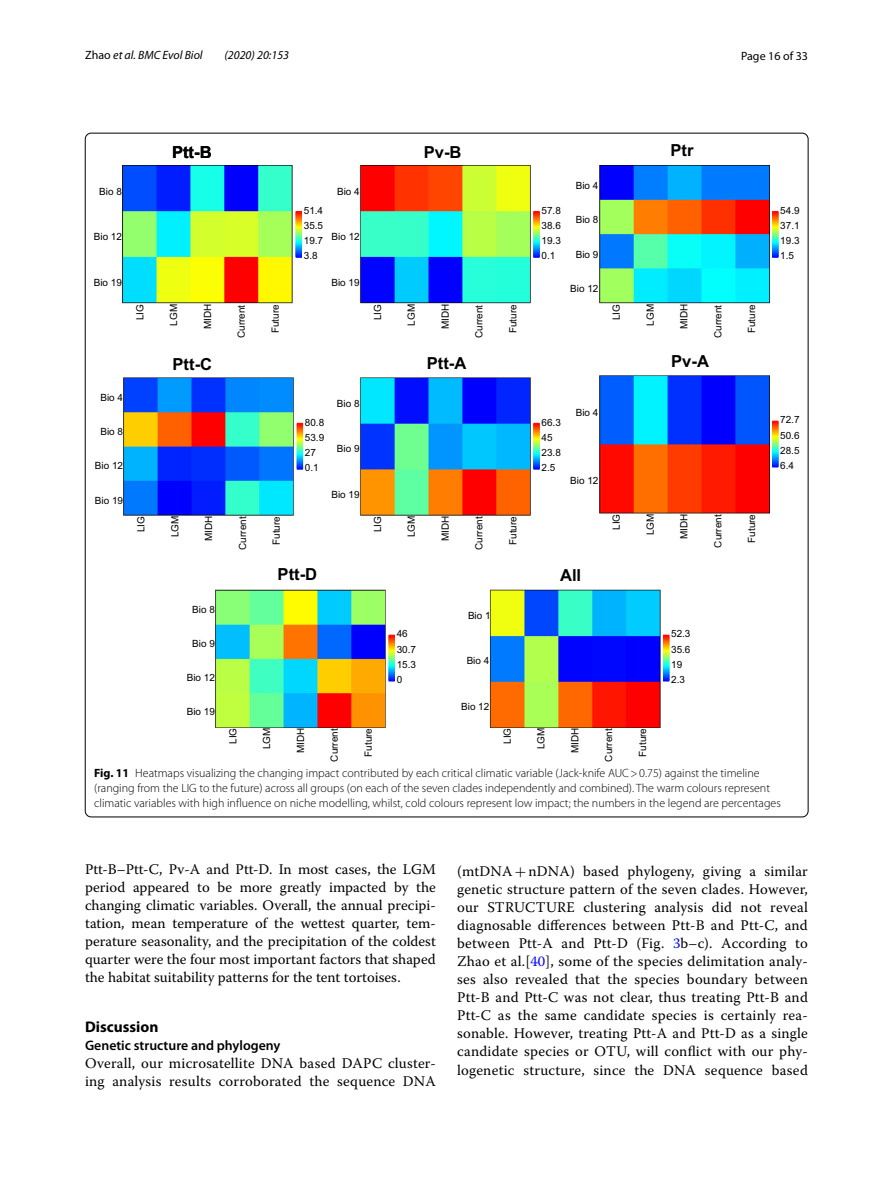
<style>
.page{position:relative;width:893px;height:1187px;background:#fff}
.page>*{position:absolute;margin:0;border:0;box-sizing:border-box;transform-origin:0 0}
.t1{font:16.65px "Arial Bold MT11";color:#000}
.t2{font:700 15.45px "Myriad Pro";color:#000}
.t3{font:14.7px/18px "Warnock Pro";letter-spacing:.015em;color:#000;text-align:justify}
.t4{font:600 13.8px "Myriad Pro";color:#000}
.t5{font:300 12px/15px "Myriad Pro";color:#000}
.t6{font:italic 12px "Myriad Pro";color:#000}
.t7{font:12px "Myriad Pro";color:#000}
.t8{font:9.9px "Arial MT12";color:#000}
.s1{font-style:normal}
.s2{font-weight:700}
.s3{font-family:"MTSY"}
.s4{color:#00f}
</style>
<div class="page">
<img style="left:123px;top:166px;width:647px;height:561px">
<svg style="left:296px;top:211px;width:6px;height:47px"></svg>
<svg style="left:533px;top:211px;width:7px;height:47px"></svg>
<svg style="left:772px;top:211px;width:6px;height:47px"></svg>
<svg style="left:297px;top:423px;width:6px;height:46px"></svg>
<svg style="left:533px;top:423px;width:7px;height:46px"></svg>
<svg style="left:772px;top:420px;width:6px;height:47px"></svg>
<svg style="left:389px;top:634px;width:6px;height:47px"></svg>
<svg style="left:663px;top:634px;width:6px;height:47px"></svg>
<p class="t6" style="left:85px;top:48px;width:119px"><span class="s1">Zhao</span> et al. BMC Evol Biol</p>
<p class="t6" style="left:225px;top:48px;width:66px">(2020) 20:153</p>
<p class="t7" style="left:741px;top:48px;width:68px">Page 16 of 33</p>
<p class="t8" style="left:99px;top:185px;width:24px">Bio 8</p>
<p class="t8" style="left:94px;top:230px;width:30px">Bio 12</p>
<p class="t8" style="left:94px;top:276px;width:30px">Bio 19</p>
<p class="t8" style="left:100px;top:391px;width:24px">Bio 4</p>
<p class="t8" style="left:100px;top:425px;width:24px">Bio 8</p>
<p class="t8" style="left:95px;top:459px;width:30px">Bio 12</p>
<p class="t8" style="left:95px;top:493px;width:30px">Bio 19</p>
<p class="t1" style="left:183px;top:141px;width:18px">tt-</p>
<p class="t1" style="left:424px;top:141px;width:39px">Pv-B</p>
<p class="t1" style="left:670px;top:139px;width:25px">Ptr</p>
<p class="t1" style="left:172px;top:141px;width:41px">P B</p>
<p class="t8" style="left:133px;top:320px;width:18px;rotate:-90deg">LIG</p>
<p class="t8" style="left:167px;top:325px;width:23px;rotate:-90deg">LGM</p>
<p class="t8" style="left:201px;top:329px;width:27px;rotate:-90deg">MIDH</p>
<p class="t8" style="left:235px;top:338px;width:35px;rotate:-90deg">Current</p>
<p class="t8" style="left:269px;top:333px;width:30px;rotate:-90deg">Future</p>
<p class="t8" style="left:304px;top:204px;width:21px">51.4</p>
<p class="t8" style="left:304px;top:219px;width:21px">35.5</p>
<p class="t8" style="left:304px;top:234px;width:21px">19.7</p>
<p class="t8" style="left:304px;top:249px;width:15px">3.8</p>
<p class="t8" style="left:337px;top:185px;width:24px">Bio 4</p>
<p class="t8" style="left:332px;top:230px;width:30px">Bio 12</p>
<p class="t8" style="left:331px;top:276px;width:30px">Bio 19</p>
<p class="t8" style="left:541px;top:204px;width:21px">57.8</p>
<p class="t8" style="left:541px;top:219px;width:21px">38.6</p>
<p class="t8" style="left:541px;top:234px;width:21px">19.3</p>
<p class="t8" style="left:541px;top:249px;width:15px">0.1</p>
<p class="t8" style="left:576px;top:179px;width:24px">Bio 4</p>
<p class="t8" style="left:576px;top:213px;width:24px">Bio 8</p>
<p class="t8" style="left:576px;top:247px;width:24px">Bio 9</p>
<p class="t8" style="left:570px;top:282px;width:30px">Bio 12</p>
<p class="t8" style="left:371px;top:320px;width:18px;rotate:-90deg">LIG</p>
<p class="t8" style="left:405px;top:325px;width:23px;rotate:-90deg">LGM</p>
<p class="t8" style="left:439px;top:329px;width:27px;rotate:-90deg">MIDH</p>
<p class="t8" style="left:473px;top:338px;width:35px;rotate:-90deg">Current</p>
<p class="t8" style="left:506px;top:333px;width:30px;rotate:-90deg">Future</p>
<p class="t8" style="left:610px;top:320px;width:18px;rotate:-90deg">LIG</p>
<p class="t8" style="left:644px;top:325px;width:23px;rotate:-90deg">LGM</p>
<p class="t8" style="left:678px;top:329px;width:27px;rotate:-90deg">MIDH</p>
<p class="t8" style="left:711px;top:338px;width:35px;rotate:-90deg">Current</p>
<p class="t8" style="left:745px;top:333px;width:30px;rotate:-90deg">Future</p>
<p class="t1" style="left:173px;top:352px;width:41px">Ptt-C</p>
<p class="t1" style="left:427px;top:352px;width:41px">Ptt-A</p>
<p class="t1" style="left:671px;top:350px;width:39px">Pv-A</p>
<p class="t8" style="left:135px;top:532px;width:18px;rotate:-90deg">LIG</p>
<p class="t8" style="left:168px;top:537px;width:23px;rotate:-90deg">LGM</p>
<p class="t8" style="left:202px;top:541px;width:27px;rotate:-90deg">MIDH</p>
<p class="t8" style="left:236px;top:549px;width:35px;rotate:-90deg">Current</p>
<p class="t8" style="left:270px;top:545px;width:30px;rotate:-90deg">Future</p>
<p class="t8" style="left:305px;top:415px;width:21px">80.8</p>
<p class="t8" style="left:305px;top:430px;width:21px">53.9</p>
<p class="t8" style="left:305px;top:446px;width:13px">27</p>
<p class="t8" style="left:305px;top:461px;width:15px">0.1</p>
<p class="t8" style="left:337px;top:396px;width:24px">Bio 8</p>
<p class="t8" style="left:337px;top:442px;width:24px">Bio 9</p>
<p class="t8" style="left:331px;top:488px;width:30px">Bio 19</p>
<p class="t8" style="left:541px;top:415px;width:21px">66.3</p>
<p class="t8" style="left:541px;top:430px;width:13px">45</p>
<p class="t8" style="left:541px;top:446px;width:21px">23.8</p>
<p class="t8" style="left:541px;top:461px;width:15px">2.5</p>
<p class="t8" style="left:576px;top:406px;width:24px">Bio 4</p>
<p class="t8" style="left:570px;top:474px;width:30px">Bio 12</p>
<p class="t8" style="left:371px;top:532px;width:18px;rotate:-90deg">LIG</p>
<p class="t8" style="left:405px;top:537px;width:23px;rotate:-90deg">LGM</p>
<p class="t8" style="left:439px;top:541px;width:27px;rotate:-90deg">MIDH</p>
<p class="t8" style="left:473px;top:549px;width:35px;rotate:-90deg">Current</p>
<p class="t8" style="left:506px;top:545px;width:30px;rotate:-90deg">Future</p>
<p class="t8" style="left:192px;top:603px;width:24px">Bio 8</p>
<p class="t8" style="left:192px;top:637px;width:24px">Bio 9</p>
<p class="t8" style="left:187px;top:671px;width:30px">Bio 12</p>
<p class="t8" style="left:187px;top:705px;width:30px">Bio 19</p>
<p class="t1" style="left:278px;top:563px;width:41px">Ptt-D</p>
<p class="t1" style="left:560px;top:563px;width:23px">All</p>
<p class="t8" style="left:397px;top:627px;width:13px">46</p>
<p class="t8" style="left:397px;top:642px;width:21px">30.7</p>
<p class="t8" style="left:397px;top:657px;width:21px">15.3</p>
<p class="t8" style="left:397px;top:673px;width:7px">0</p>
<p class="t8" style="left:468px;top:608px;width:24px">Bio 1</p>
<p class="t8" style="left:467px;top:654px;width:24px">Bio 4</p>
<p class="t8" style="left:461px;top:699px;width:30px">Bio 12</p>
<p class="t8" style="left:610px;top:530px;width:18px;rotate:-90deg">LIG</p>
<p class="t8" style="left:644px;top:535px;width:23px;rotate:-90deg">LGM</p>
<p class="t8" style="left:678px;top:539px;width:27px;rotate:-90deg">MIDH</p>
<p class="t8" style="left:711px;top:547px;width:35px;rotate:-90deg">Current</p>
<p class="t8" style="left:745px;top:543px;width:30px;rotate:-90deg">Future</p>
<p class="t8" style="left:671px;top:627px;width:21px">52.3</p>
<p class="t8" style="left:671px;top:642px;width:21px">35.6</p>
<p class="t8" style="left:671px;top:657px;width:13px">19</p>
<p class="t8" style="left:671px;top:673px;width:15px">2.3</p>
<p class="t8" style="left:226px;top:744px;width:18px;rotate:-90deg">LIG</p>
<p class="t8" style="left:260px;top:749px;width:23px;rotate:-90deg">LGM</p>
<p class="t8" style="left:294px;top:753px;width:27px;rotate:-90deg">MIDH</p>
<p class="t8" style="left:328px;top:761px;width:35px;rotate:-90deg">Current</p>
<p class="t8" style="left:362px;top:756px;width:30px;rotate:-90deg">Future</p>
<p class="t8" style="left:501px;top:744px;width:18px;rotate:-90deg">LIG</p>
<p class="t8" style="left:535px;top:749px;width:23px;rotate:-90deg">LGM</p>
<p class="t8" style="left:568px;top:753px;width:27px;rotate:-90deg">MIDH</p>
<p class="t8" style="left:602px;top:761px;width:35px;rotate:-90deg">Current</p>
<p class="t8" style="left:636px;top:756px;width:30px;rotate:-90deg">Future</p>
<p class="t8" style="left:780px;top:204px;width:21px">54.9</p>
<p class="t8" style="left:780px;top:219px;width:21px">37.1</p>
<p class="t8" style="left:780px;top:234px;width:21px">19.3</p>
<p class="t8" style="left:780px;top:249px;width:15px">1.5</p>
<p class="t8" style="left:780px;top:413px;width:21px">72.7</p>
<p class="t8" style="left:780px;top:428px;width:21px">50.6</p>
<p class="t8" style="left:780px;top:444px;width:21px">28.5</p>
<p class="t8" style="left:780px;top:459px;width:15px">6.4</p>
<p class="t5" style="left:94px;top:765px;width:688px"><span class="s2">Fig. 11</span> Heatmaps visualizing the changing impact contributed by each critical climatic variable (Jack-knife AUC&gt;0.75) against the timeline (ranging from the LIG to the future) across all groups (on each of the seven clades independently and combined). The warm colours represent climatic variables with high influence on niche modelling, whilst, cold colours represent low impact; the numbers in the legend are percentages</p>
<p class="t3" style="left:85px;top:860px;width:352px">Ptt-B–Ptt-C, Pv-A and Ptt-D. In most cases, the LGM period appeared to be more greatly impacted by the changing climatic variables. Overall, the annual precipi&shy;tation, mean temperature of the wettest quarter, tem&shy;perature seasonality, and the precipitation of the coldest quarter were the four most important factors that shaped the habitat suitability patterns for the tent tortoises.</p>
<p class="t2" style="left:85px;top:1016px;width:75px">Discussion</p>
<p class="t4" style="left:85px;top:1036px;width:197px">Genetic structure and phylogeny</p>
<p class="t3" style="left:85px;top:1054px;width:352px">Overall, our microsatellite DNA based DAPC cluster&shy;ing analysis results corroborated the sequence DNA</p>
<p class="t3" style="left:457px;top:862px;width:352px">(mtDNA<span class="s3">+</span>nDNA) based phylogeny, giving a similar genetic structure pattern of the seven clades. However, our STRUCTURE clustering analysis did not reveal diagnosable differences between Ptt-B and Ptt-C, and between Ptt-A and Ptt-D (Fig. <span class="s4">3</span>b–c). According to Zhao et al.[<span class="s4">40</span>], some of the species delimitation analy&shy;ses also revealed that the species boundary between Ptt-B and Ptt-C was not clear, thus treating Ptt-B and Ptt-C as the same candidate species is certainly rea&shy;sonable. However, treating Ptt-A and Ptt-D as a single candidate species or OTU, will conflict with our phy&shy;logenetic structure, since the DNA sequence based</p>
</div>
